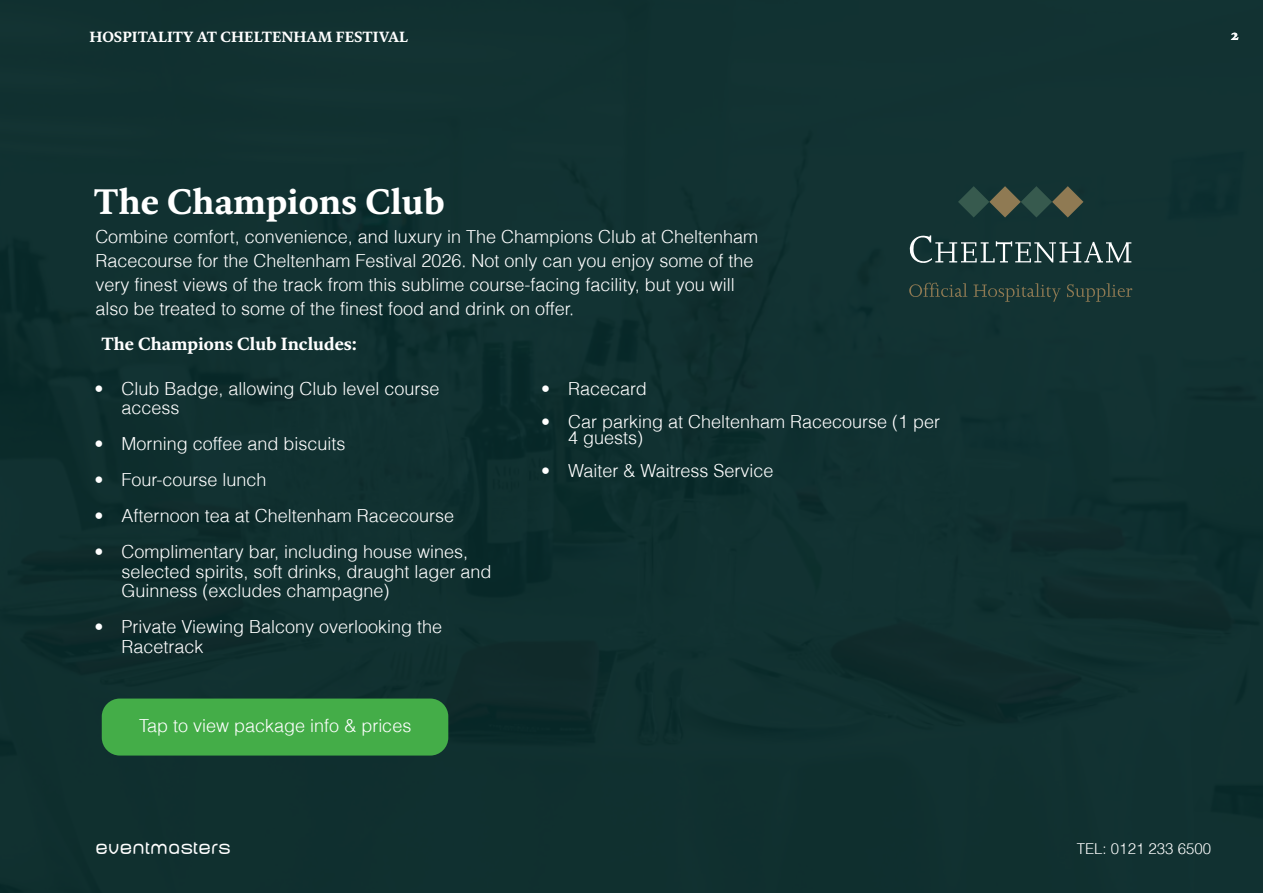
<style>
.page{position:relative;width:1263px;height:893px;background:#113131}
.page>*{position:absolute;margin:0;border:0;box-sizing:border-box;transform-origin:0 0}
.t1{font:700 36px "Kievit Serif";color:#fff}
.t2{font:300 18px/19.5px "Helv";color:#fff}
.t3{font:700 18px "Kievit Serif";color:#fff}
.t4{font:18px "Baby Mine Plump";color:#fff}
.t5{font:700 15px "Kievit Serif";color:#fff}
.t6{font:300 15px "Helv";color:#fff}
</style>
<div class="page">
<svg style="left:909px;top:186px;width:223px;height:116px"></svg>
<div style="left:102px;top:698px;width:346px;height:57px;background:#44ad48;border-radius:18px"></div>
<p class="t5" style="left:89px;top:31px;width:320px">HOSPITALITY AT CHELTENHAM FESTIVAL</p>
<p class="t5" style="left:1231px;top:28px;width:10px">2</p>
<h1 class="t1" style="left:94px;top:187px;width:352px">The Champions Club</h1>
<p class="t2" style="left:95px;top:224px;width:664px;line-height:24px">Combine comfort, convenience, and luxury in The Champions Club at Cheltenham Racecourse for the Cheltenham Festival 2026. Not only can you enjoy some of the very finest views of the track from this sublime course-facing facility, but you will also be treated to some of the finest food and drink on offer.</p>
<p class="t3" style="left:101px;top:336px;width:257px">The Champions Club Includes:</p>
<p class="t2" style="left:122px;top:378px;width:320px;text-indent:-27px">• Club Badge, allowing Club level course access</p>
<p class="t2" style="left:95px;top:433px;width:253px">• Morning coffee and biscuits</p>
<p class="t2" style="left:95px;top:469px;width:174px">• Four-course lunch</p>
<p class="t2" style="left:95px;top:505px;width:361px">• Afternoon tea at Cheltenham Racecourse</p>
<p class="t2" style="left:122px;top:541px;width:372px;text-indent:-27px">• Complimentary bar, including house wines, selected spirits, soft drinks, draught lager and<br>Guinness (excludes champagne)</p>
<p class="t2" style="left:122px;top:616px;width:322px;text-indent:-27px">• Private Viewing Balcony overlooking the<br>Racetrack</p>
<p class="t2" style="left:139px;top:715px;width:274px">Tap to view package info &amp; prices</p>
<p class="t2" style="left:541px;top:378px;width:107px">• Racecard</p>
<p class="t2" style="left:568px;top:412px;width:374px;line-height:16.5px;text-indent:-27px">• Car parking at Cheltenham Racecourse (1 per<br>4 guests)</p>
<p class="t2" style="left:541px;top:460px;width:234px">• Waiter &amp; Waitress Service</p>
<p class="t4" style="left:95px;top:841px;width:137px">eventmasters</p>
<p class="t6" style="left:1077px;top:840px;width:136px">TEL: 0121 233 6500</p>
</div>
